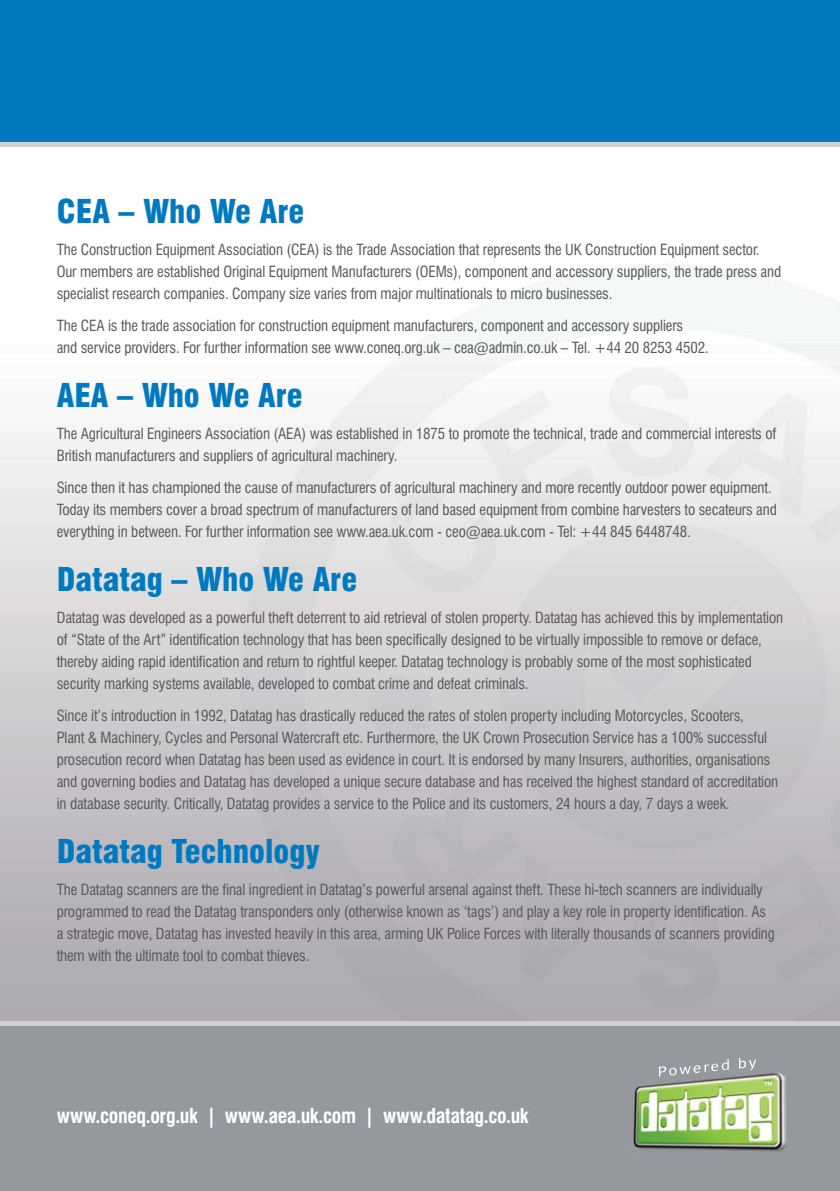
<style>
.page{position:relative;width:840px;height:1191px;background:#fff}
.page>*{position:absolute;margin:0;border:0;box-sizing:border-box;transform-origin:0 0}
.t1{font:900 condensed 32px "Swiss 721 BT";color:#0079c1}
.t2{font:700 condensed 20px "Swiss 721 BT";letter-spacing:-.015em;color:#fff}
.t3{font:condensed 15px/22px "Swiss 721 BT";letter-spacing:-.01em;color:#58595b}
</style>
<div class="page">
<div style="left:0;top:0;width:839px;height:147px;background:#cfd1d3"></div>
<div style="left:0;top:1020px;width:839px;height:171px;background:#cfd1d3"></div>
<div style="left:0;top:0;width:839px;height:142px;background:#0079c1"></div>
<div style="left:0;top:1026px;width:839px;height:165px;background:#95999e"></div>
<img style="left:629px;top:1068px;width:158px;height:84px">
<svg style="left:658px;top:1059px;width:70px;height:17px"></svg>
<svg style="left:738px;top:1058px;width:17px;height:12px"></svg>
<h1 class="t1" style="left:57px;top:196px;width:249px">CEA – Who We Are</h1>
<p class="t3" style="left:57px;top:239px;width:725px">The Construction Equipment Association (CEA) is the Trade Association that represents the UK Construction Equipment sector.<br>Our members are established Original Equipment Manufacturers (OEMs), component and accessory suppliers, the trade press and specialist research companies. Company size varies from major multinationals to micro businesses.</p>
<p class="t3" style="left:57px;top:315px;width:653px">The CEA is the trade association for construction equipment manufacturers, component and accessory suppliers<br>and service providers. For further information see www.coneq.org.uk – cea@admin.co.uk – Tel. +44 20 8253 4502.</p>
<h1 class="t1" style="left:57px;top:380px;width:247px">AEA – Who We Are</h1>
<p class="t3" style="left:57px;top:423px;width:720px">The Agricultural Engineers Association (AEA) was established in 1875 to promote the technical, trade and commercial interests of<br>British manufacturers and suppliers of agricultural machinery.</p>
<p class="t3" style="left:57px;top:477px;width:721px">Since then it has championed the cause of manufacturers of agricultural machinery and more recently outdoor power equipment.<br>Today its members cover a broad spectrum of manufacturers of land based equipment from combine harvesters to secateurs and everything in between. For further information see www.aea.uk.com - ceo@aea.uk.com - Tel: +44 845 6448748.</p>
<h1 class="t1" style="left:57px;top:564px;width:302px">Datatag – Who We Are</h1>
<p class="t3" style="left:57px;top:607px;width:727px">Datatag was developed as a powerful theft deterrent to aid retrieval of stolen property. Datatag has achieved this by implementation of “State of the Art” identification technology that has been specifically designed to be virtually impossible to remove or deface, thereby aiding rapid identification and return to rightful keeper. Datatag technology is probably some of the most sophisticated security marking systems available, developed to combat crime and defeat criminals.</p>
<p class="t3" style="left:57px;top:705px;width:722px">Since it’s introduction in 1992, Datatag has drastically reduced the rates of stolen property including Motorcycles, Scooters,<br>Plant &amp; Machinery, Cycles and Personal Watercraft etc. Furthermore, the UK Crown Prosecution Service has a 100% successful prosecution record when Datatag has been used as evidence in court. It is endorsed by many Insurers, authorities, organisations and governing bodies and Datatag has developed a unique secure database and has received the highest standard of accreditation in database security. Critically, Datatag provides a service to the Police and its customers, 24 hours a day, 7 days a week.</p>
<h1 class="t1" style="left:57px;top:836px;width:264px">Datatag Technology</h1>
<p class="t3" style="left:57px;top:879px;width:719px">The Datatag scanners are the final ingredient in Datatag’s powerful arsenal against theft. These hi-tech scanners are individually programmed to read the Datatag transponders only (otherwise known as ‘tags’) and play a key role in property identification. As a strategic move, Datatag has invested heavily in this area, arming UK Police Forces with literally thousands of scanners providing them with the ultimate tool to combat thieves.</p>
<h2 class="t2" style="left:57px;top:1105px;width:473px">www.coneq.org.uk | www.aea.uk.com | www.datatag.co.uk</h2>
</div>
